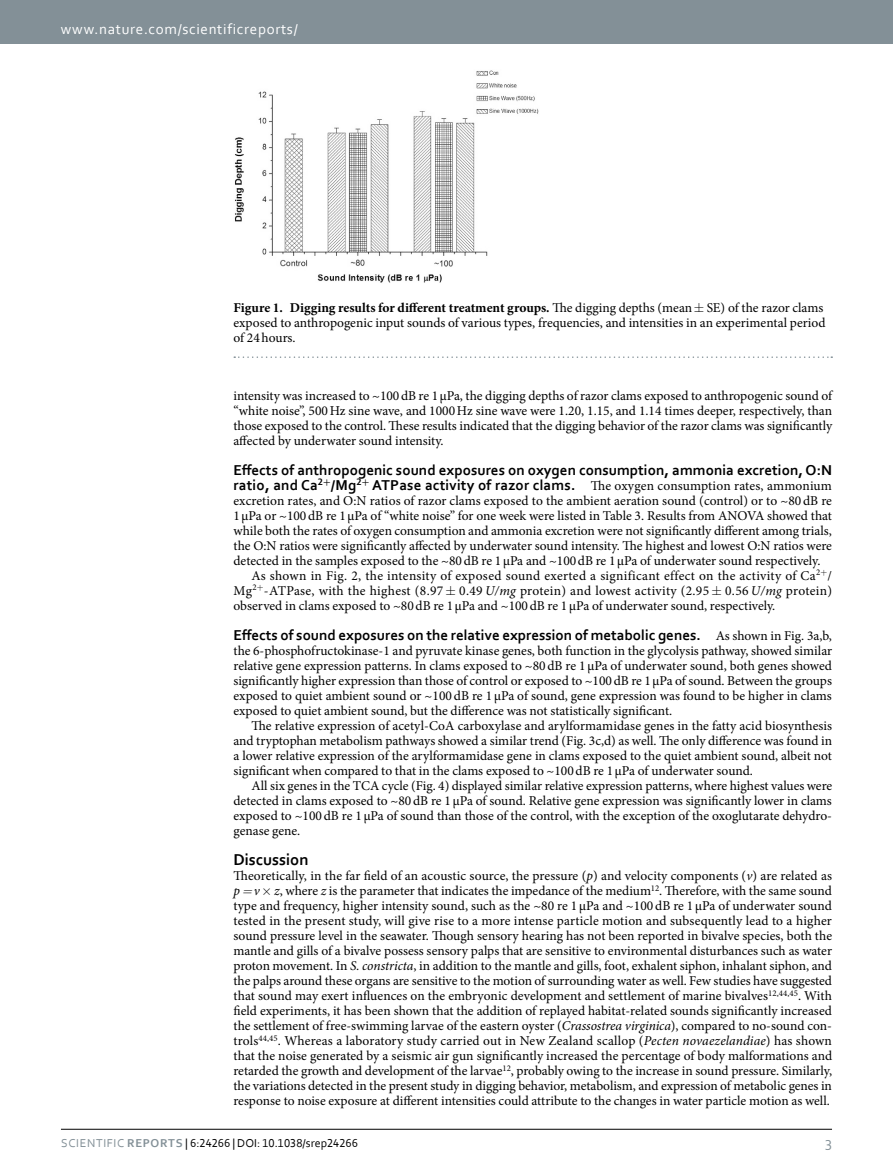
<style>
.page{position:relative;width:893px;height:1174px;background:#fff}
.page>*{position:absolute;margin:0;border:0;box-sizing:border-box;transform-origin:0 0}
.t1{font:700 16.5px "Corbel";color:#000}
.t2{font:700 15px/15px "Corbel";letter-spacing:.005em;color:#000}
.t3{font:15px "Corbel";letter-spacing:.045em;color:#fff}
.t4{font:15px "Corbel";color:#839097}
.t5{font:13.5px/15px "Minion Pro";color:#000;text-align:justify}
.t6{font:13.5px "Minion Pro";letter-spacing:.025em;color:#000}
.t7{font:12px "Corbel";color:#000}
.s1{font-weight:700}
.s2{font-family:"Minion Pro";font-weight:400;font-size:13.5px}
.s3{font-style:italic}
.s4{color:#839097}
.s5{font-weight:700;color:#839097}
</style>
<div class="page">
<div style="left:0;top:0;width:893px;height:43px;background:#839097"></div>
<hr style="left:61px;top:1129px;width:771px;height:1px;background:#000">
<img style="left:235px;top:70px;width:304px;height:213px">
<svg style="left:234px;top:356px;width:598px;height:2px"></svg>
<p class="t3" style="left:61px;top:19px;width:238px">www.nature.com/scientificreports/</p>
<p class="t5" style="left:233px;top:300px;width:594px;text-align:left"><span class="s1">Figure 1. Digging results for different treatment groups.</span> The digging depths (mean SE) of the razor clams exposed to anthropogenic input sounds of various types, frequencies, and intensities in an experimental period of 24hours.</p>
<p class="t5" style="left:233px;top:388px;width:600px">intensity was increased to ~100dB re 1μPa, the digging depths of razor clams exposed to anthropogenic sound of “white noise”, 500Hz sine wave, and 1000Hz sine wave were 1.20, 1.15, and 1.14 times deeper, respectively, than those exposed to the control. These results indicated that the digging behavior of the razor clams was significantly affected by underwater sound intensity.</p>
<p class="t2" style="left:233px;top:462px;width:600px">Effects of anthropogenic sound exposures on oxygen consumption, ammonia excretion, O:N ratio, and Ca<sup>2</sup> /Mg<sup>2</sup> ATPase activity of razor clams. <span class="s2">The oxygen consumption rates, ammonium</span></p>
<p class="t5" style="left:233px;top:493px;width:600px">excretion rates, and O:N ratios of razor clams exposed to the ambient aeration sound (control) or to ~80dB re</p>
<p class="t5" style="left:233px;top:508px;width:600px">1μPa or ~100dB re 1μPa of “white noise” for one week were listed in Table 3. Results from ANOVA showed that</p>
<p class="t5" style="left:233px;top:523px;width:600px">while both the rates of oxygen consumption and ammonia excretion were not significantly different among trials,</p>
<p class="t5" style="left:233px;top:538px;width:600px">the O:N ratios were significantly affected by underwater sound intensity. The highest and lowest O:N ratios were</p>
<p class="t5" style="left:233px;top:553px;width:588px">detected in the samples exposed to the ~80dB re 1μPa and ~100dB re 1μPa of underwater sound respectively.</p>
<p class="t6" style="left:251px;top:566px;width:582px">As shown in Fig. 2, the intensity of exposed sound exerted a significant effect on the activity of Ca<sup>2</sup> /</p>
<p class="t6" style="left:233px;top:581px;width:600px">Mg<sup>2</sup> -ATPase, with the highest (8.97 0.49 <span class="s3">U/mg</span> protein) and lowest activity (2.95 0.56 <span class="s3">U/mg</span> protein)</p>
<p class="t5" style="left:233px;top:598px;width:543px">observed in clams exposed to ~80dB re 1μPa and ~100dB re 1μPa of underwater sound, respectively.</p>
<p class="t2" style="left:233px;top:627px;width:600px">Effects of sound exposures on the relative expression of metabolic genes. <span class="s2">As shown in Fig. 3a,b,</span></p>
<p class="t5" style="left:233px;top:643px;width:600px">the 6-phosphofructokinase-1 and pyruvate kinase genes, both function in the glycolysis pathway, showed similar relative gene expression patterns. In clams exposed to ~80dB re 1 μPa of underwater sound, both genes showed significantly higher expression than those of control or exposed to ~100 dB re 1μPa of sound. Between the groups exposed to quiet ambient sound or ~100 dB re 1 μPa of sound, gene expression was found to be higher in clams exposed to quiet ambient sound, but the difference was not statistically significant.</p>
<p class="t5" style="left:233px;top:718px;width:600px;text-indent:18px">The relative expression of acetyl-CoA carboxylase and arylformamidase genes in the fatty acid biosynthesis and tryptophan metabolism pathways showed a similar trend (Fig. 3c,d) as well. The only difference was found in a lower relative expression of the arylformamidase gene in clams exposed to the quiet ambient sound, albeit not significant when compared to that in the clams exposed to ~100dB re 1μPa of underwater sound.</p>
<p class="t5" style="left:233px;top:778px;width:600px;text-indent:18px">All six genes in the TCA cycle (Fig. 4) displayed similar relative expression patterns, where highest values were detected in clams exposed to ~80dB re 1μPa of sound. Relative gene expression was significantly lower in clams exposed to ~100dB re 1 μPa of sound than those of the control, with the exception of the oxoglutarate dehydro&shy;genase gene.</p>
<p class="t1" style="left:233px;top:849px;width:77px">Discussion</p>
<p class="t5" style="left:233px;top:868px;width:600px">Theoretically, in the far field of an acoustic source, the pressure (<span class="s3">p</span>) and velocity components (<span class="s3">v</span>) are related as <span class="s3">p v z</span>, where <span class="s3">z</span> is the parameter that indicates the impedance of the medium<sup>12</sup>. Therefore, with the same sound type and frequency, higher intensity sound, such as the ~80 re 1 μPa and ~100 dB re 1 μPa of underwater sound tested in the present study, will give rise to a more intense particle motion and subsequently lead to a higher sound pressure level in the seawater. Though sensory hearing has not been reported in bivalve species, both the mantle and gills of a bivalve possess sensory palps that are sensitive to environmental disturbances such as water proton movement. In <span class="s3">S. constricta</span>, in addition to the mantle and gills, foot, exhalent siphon, inhalant siphon, and the palps around these organs are sensitive to the motion of surrounding water as well. Few studies have suggested that sound may exert influences on the embryonic development and settlement of marine bivalves<sup>12,44,45</sup>. With field experiments, it has been shown that the addition of replayed habitat-related sounds significantly increased the settlement of free-swimming larvae of the eastern oyster (<span class="s3">Crassostrea virginica</span>), compared to no-sound con&shy;trols<sup>44,45</sup>. Whereas a laboratory study carried out in New Zealand scallop (<span class="s3">Pecten novaezelandiae</span>) has shown that the noise generated by a seismic air gun significantly increased the percentage of body malformations and retarded the growth and development of the larvae<sup>12</sup>, probably owing to the increase in sound pressure. Similarly, the variations detected in the present study in digging behavior, metabolism, and expression of metabolic genes in response to noise exposure at different intensities could attribute to the changes in water particle motion as well.</p>
<p class="t7" style="left:61px;top:1135px;width:298px"><span class="s4">Scientific</span> <span class="s5">Reports</span> | 6:24266 | DOI: 10.1038/srep24266</p>
<p class="t4" style="left:825px;top:1132px;width:8px">3</p>
</div>
